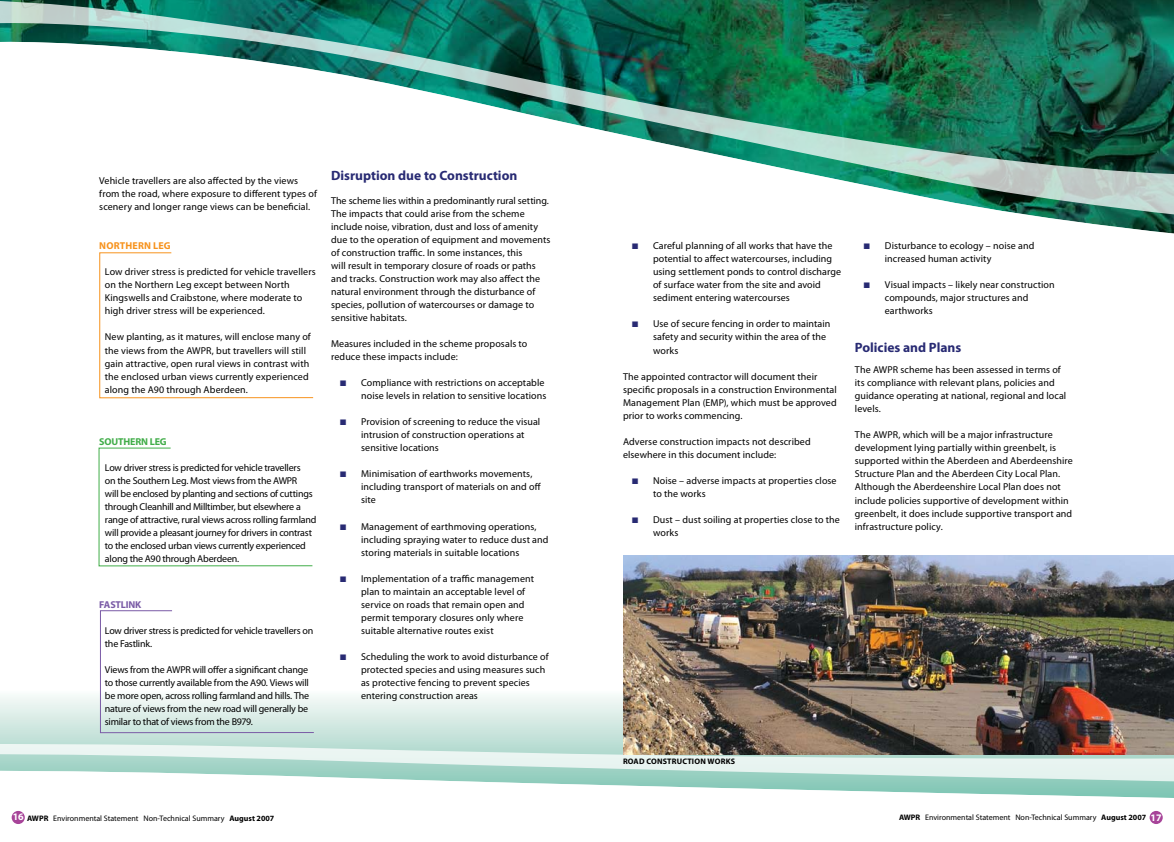
<style>
.page{position:relative;width:1174px;height:842px;background:#fff}
.page>*{position:absolute;margin:0;border:0;box-sizing:border-box;transform-origin:0 0}
.t1{font:700 13.5px "Myriad Pro";color:#282a73}
.t2{font:10px/13px "Myriad Pro";letter-spacing:.005em;color:#000}
.t3{font:10px/13px "Myriad Pro";letter-spacing:-.02em;color:#000}
.t4{font:700 10px "Myriad Pro";letter-spacing:.02em;color:#f7931e}
.t5{font:700 10px "Myriad Pro";letter-spacing:-.02em;color:#41ad49}
.t6{font:700 10px "Myriad Pro";color:#7a5ba6}
.t7{font:8px "Myriad Pro";color:#000}
.t8{font:700 8px "Myriad Pro";letter-spacing:.025em;color:#000}
.s1{color:#282a73}
.s2{font-weight:700;font-size:10px;color:#fff}
.s3{font-weight:700}
</style>
<div class="page">
<svg style="left:0;top:695px;width:587px;height:46px;background:#d8ebe5"></svg>
<svg style="left:587px;top:695px;width:36px;height:46px;background:#daece6"></svg>
<svg style="left:0;top:741px;width:1174px;height:83px"></svg>
<img style="left:0;top:1px;width:1174px;height:33px">
<svg style="left:0;top:34px;width:1174px;height:4px;background:#1c7862"></svg>
<img style="left:0;top:38px;width:1174px;height:196px">
<div style="left:12px;top:811px;width:13px;height:13px;background:#a74499;border-radius:50%"></div>
<div style="left:1149px;top:811px;width:13px;height:13px;background:#a74499;border-radius:50%"></div>
<svg style="left:99px;top:252px;width:215px;height:147px"></svg>
<img style="left:623px;top:556px;width:551px;height:198px">
<svg style="left:98px;top:447px;width:215px;height:120px"></svg>
<svg style="left:99px;top:610px;width:216px;height:124px"></svg>
<p class="t2" style="left:99px;top:174px;width:219px">Vehicle travellers are also affected by the views from the road, where exposure to different types of scenery and longer range views can be beneficial.</p>
<p class="t4" style="left:99px;top:239px;width:73px">Northern Leg</p>
<p class="t2" style="left:105px;top:266px;width:212px">Low driver stress is predicted for vehicle travellers on the Northern Leg except between North Kingswells and Craibstone, where moderate to high driver stress will be experienced.</p>
<p class="t2" style="left:105px;top:331px;width:207px">New planting, as it matures, will enclose many of the views from the AWPR, but travellers will still gain attractive, open rural views in contrast with the enclosed urban views currently experienced along the A90 through Aberdeen.</p>
<p class="t5" style="left:99px;top:435px;width:69px">Southern Leg</p>
<p class="t3" style="left:105px;top:461px;width:213px">Low driver stress is predicted for vehicle travellers<br>on the Southern Leg. Most views from the AWPR<br>will be enclosed by planting and sections of cuttings through Cleanhill and Milltimber, but elsewhere a range of attractive, rural views across rolling farmland will provide a pleasant journey for drivers in contrast to the enclosed urban views currently experienced along the A90 through Aberdeen.</p>
<p class="t6" style="left:99px;top:598px;width:44px">Fastlin k</p>
<p class="t3" style="left:105px;top:624px;width:210px">Low driver stress is predicted for vehicle travellers on the Fastlink.</p>
<p class="t2" style="left:105px;top:663px;width:206px;text-align:justify">Views from the AWPR will offer a significant change to those currently available from the A90. Views will be more open, across rolling farmland and hills. The nature of views from the new road will generally be similar to that of views from the B979.</p>
<p class="t1" style="left:331px;top:167px;width:188px">Disruption due to Construction</p>
<p class="t2" style="left:331px;top:194px;width:221px">The scheme lies within a predominantly rural setting.<br>The impacts that could arise from the scheme include noise, vibration, dust and loss of amenity due to the operation of equipment and movements of construction traffic. In some instances, this<br>will result in temporary closure of roads or paths and tracks. Construction work may also affect the natural environment through the disturbance of species, pollution of watercourses or damage to sensitive habitats.</p>
<p class="t2" style="left:331px;top:337px;width:198px">Measures included in the scheme proposals to reduce these impacts include:</p>
<p class="t2" style="left:340px;top:376px;width:208px;text-align:right"><span class="s1">■</span> Compliance with restrictions on acceptable noise levels in relation to sensitive locations</p>
<p class="t2" style="left:361px;top:416px;width:181px;text-indent:-21px"><span class="s1">■</span> Provision of screening to reduce the visual intrusion of construction operations at sensitive locations</p>
<p class="t2" style="left:361px;top:468px;width:181px;text-indent:-21px"><span class="s1">■</span> Minimisation of earthworks movements, including transport of materials on and off site</p>
<p class="t2" style="left:361px;top:520px;width:189px;text-indent:-21px"><span class="s1">■</span> Management of earthmoving operations, including spraying water to reduce dust and storing materials in suitable locations</p>
<p class="t2" style="left:361px;top:572px;width:174px;text-indent:-21px"><span class="s1">■</span> Implementation of a traffic management plan to maintain an acceptable level of service on roads that remain open and permit temporary closures only where suitable alternative routes exist</p>
<p class="t2" style="left:361px;top:650px;width:189px;text-indent:-21px"><span class="s1">■</span> Scheduling the work to avoid disturbance of protected species and using measures such as protective fencing to prevent species entering construction areas</p>
<p class="t2" style="left:653px;top:240px;width:190px;text-indent:-21px"><span class="s1">■</span> Careful planning of all works that have the potential to affect watercourses, including using settlement ponds to control discharge of surface water from the site and avoid sediment entering watercourses</p>
<p class="t2" style="left:653px;top:318px;width:179px;text-indent:-21px"><span class="s1">■</span> Use of secure fencing in order to maintain safety and security within the area of the works</p>
<p class="t2" style="left:623px;top:370px;width:215px">The appointed contractor will document their specific proposals in a construction Environmental Management Plan (EMP), which must be approved prior to works commencing.</p>
<p class="t2" style="left:623px;top:435px;width:189px">Adverse construction impacts not described elsewhere in this document include:</p>
<p class="t2" style="left:653px;top:474px;width:185px;text-indent:-21px"><span class="s1">■</span> Noise – adverse impacts at properties close to the works</p>
<p class="t2" style="left:653px;top:513px;width:188px;text-indent:-21px"><span class="s1">■</span> Dust – dust soiling at properties close to the works</p>
<p class="t2" style="left:885px;top:240px;width:151px;text-indent:-21px"><span class="s1">■</span> Disturbance to ecology – noise and increased human activity</p>
<p class="t2" style="left:885px;top:279px;width:171px;text-indent:-21px"><span class="s1">■</span> Visual impacts – likely near construction compounds, major structures and earthworks</p>
<p class="t1" style="left:855px;top:338px;width:108px">Policies and Plans</p>
<p class="t2" style="left:855px;top:363px;width:213px">The AWPR scheme has been assessed in terms of its compliance with relevant plans, policies and guidance operating at national, regional and local levels.</p>
<p class="t2" style="left:855px;top:429px;width:219px">The AWPR, which will be a major infrastructure development lying partially within greenbelt, is supported within the Aberdeen and Aberdeenshire Structure Plan and the Aberdeen City Local Plan.<br>Although the Aberdeenshire Local Plan does not include policies supportive of development within greenbelt, it does include supportive transport and infrastructure policy.</p>
<p class="t8" style="left:623px;top:756px;width:113px">road construction works</p>
<p class="t7" style="left:13px;top:813px;width:263px"><span class="s2">16</span> <span class="s3">AWPR</span> Environmental Statement Non-Technical Summary <span class="s3">August 2007</span></p>
<p class="t7" style="left:899px;top:813px;width:264px"><span class="s3">AWPR</span> Environmental Statement Non-Technical Summary <span class="s3">August 2007</span> <span class="s2">17</span></p>
</div>
